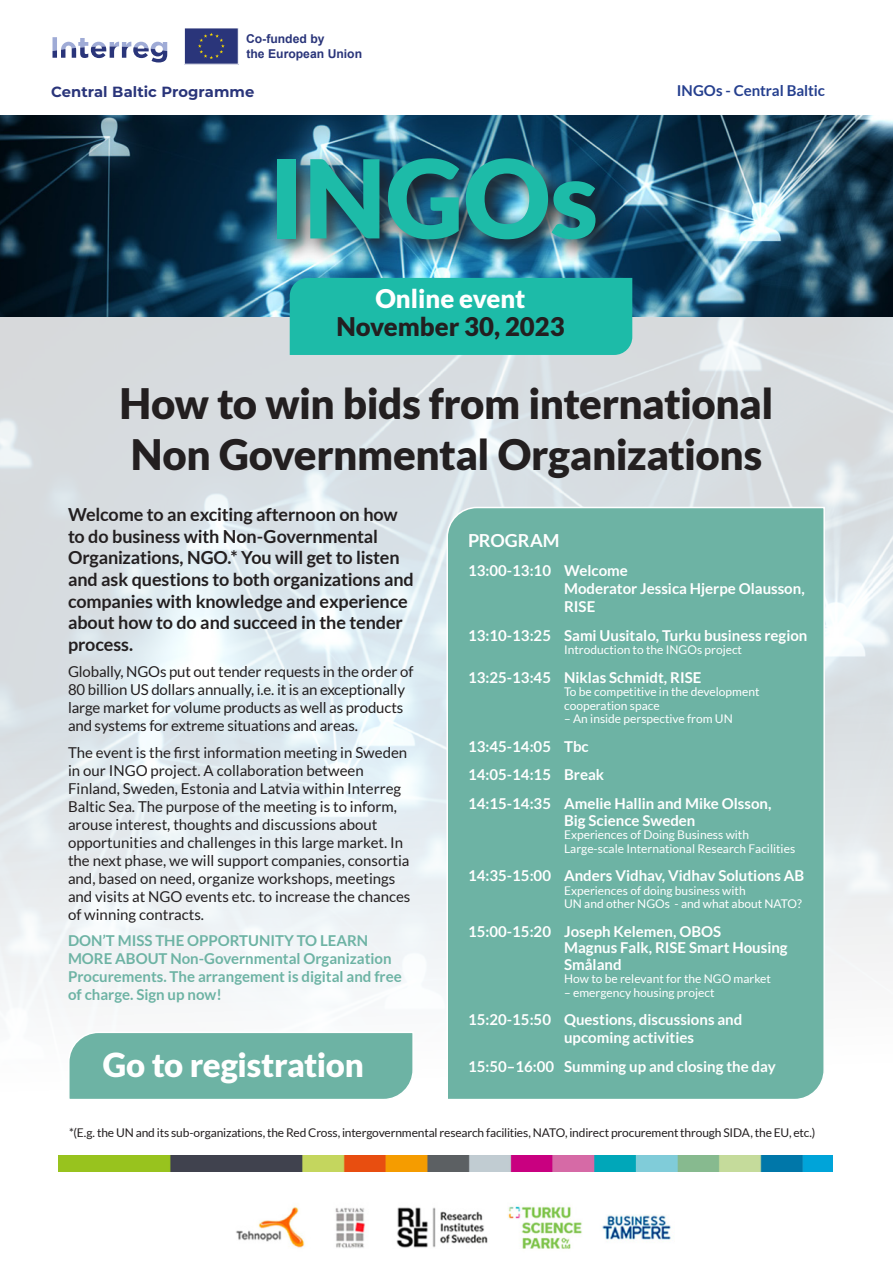
<style>
.page{position:relative;width:893px;height:1263px;background:#fff}
.page>*{position:absolute;margin:0;border:0;box-sizing:border-box;transform-origin:0 0}
.t1{font:900 108.75px "Lato";color:#1dbba8}
.t2{font:900 42px/50.4px "Lato";letter-spacing:-.015em;color:#231f20}
.t3{font:900 33px "Lato";letter-spacing:-.01em;color:#fff}
.t4{font:900 25.65px/27.2px "Lato";color:#231f20;text-align:center}
.t5{font:700 18px/21.6px "Lato";letter-spacing:-.005em;color:#231f20}
.t6{font:700 18px "Lato";color:#fff}
.t7{font:15px/18px "Lato";color:#231f20}
.t8{font:700 15px/18px "Lato";color:#fff}
.t9{font:700 15px/18px "Lato";color:#6db3a4}
.t10{font:700 15px "Lato";letter-spacing:-.005em;color:#253f8e}
.t11{font:700 14.7px "Montserrat";color:#2a357a}
.t12{font:700 12.15px/14.5px "Arial";color:#2a357a}
.t13{font:12px/13.5px "Lato";color:#fff}
.t14{font:12px "Lato";letter-spacing:-.015em;color:#231f20}
.s1{color:#fff}
</style>
<div class="page">
<img style="left:0;top:116px;width:893px;height:1056px">
<svg style="left:53px;top:37px;width:114px;height:25px"></svg>
<svg style="left:184px;top:28px;width:55px;height:37px"></svg>
<img style="left:58px;top:1155px;width:775px;height:16px">
<img style="left:236px;top:1206px;width:435px;height:43px">
<img style="left:267px;top:149px;width:353px;height:115px">
<div style="left:290px;top:278px;width:342px;height:77px;background:#1dbba8"></div>
<div style="left:446px;top:506px;width:380px;height:595px;background:#6db3a4"></div>
<svg style="left:67px;top:1031px;width:348px;height:70px"></svg>
<p class="t12" style="left:246px;top:32px;width:118px">Co-funded by<br>the European Union</p>
<p class="t11" style="left:51px;top:81px;width:205px">Central Baltic Programme</p>
<p class="t1" style="left:269px;top:135px;width:331px">INGOs</p>
<p class="t4" style="left:336px;top:285px;width:230px"><span class="s1">Online event<br></span>November 30, 2023</p>
<p class="t10" style="left:677px;top:82px;width:150px">INGOs - Central Baltic</p>
<p class="t2" style="left:120px;top:378px;width:655px">How to win bids from international<br>Non Governmental Organizations</p>
<p class="t5" style="left:68px;top:504px;width:347px">Welcome to an exciting afternoon on how to do business with Non-Governmental Organizations, NGO.* You will get to listen and ask questions to both organizations and companies with knowledge and experience about how to do and succeed in the tender process.</p>
<p class="t7" style="left:68px;top:663px;width:347px">Globally, NGOs put out tender requests in the order of 80 billion US dollars annually, i.e. it is an exceptionally large market for volume products as well as products and systems for extreme situations and areas.</p>
<p class="t7" style="left:68px;top:743px;width:344px">The event is the first information meeting in Sweden in our INGO project. A collaboration between Finland, Sweden, Estonia and Latvia within Interreg Baltic Sea. The purpose of the meeting is to inform, arouse interest, thoughts and discussions about opportunities and challenges in this large market. In the next phase, we will support companies, consortia and, based on need, organize workshops, meetings and visits at NGO events etc. to increase the chances of winning contracts.</p>
<p class="t9" style="left:68px;top:932px;width:335px">DON’T MISS THE OPPORTUNITY TO LEARN MORE ABOUT Non-Governmental Organization Procurements. The arrangement is digital and free of charge. Sign up now!</p>
<p class="t6" style="left:468px;top:530px;width:93px">PROGRAM</p>
<p class="t8" style="left:564px;top:561px;width:242px;text-indent:-96px">13:00-13:10 Welcome<br>Moderator Jessica Hjerpe Olausson,<br>RISE</p>
<p class="t8" style="left:468px;top:626px;width:341px">13:10-13:25 Sami Uusitalo, Turku business region</p>
<p class="t13" style="left:564px;top:643px;width:179px">Introduction to the INGOs project</p>
<p class="t8" style="left:468px;top:668px;width:235px">13:25-13:45 Niklas Schmidt, RISE</p>
<p class="t13" style="left:564px;top:685px;width:197px">To be competitive in the development cooperation space</p>
<p class="t13" style="left:564px;top:712px;width:170px">– An inside perspective from UN</p>
<p class="t8" style="left:468px;top:737px;width:122px">13:45-14:05 Tbc</p>
<p class="t8" style="left:468px;top:766px;width:138px">14:05-14:15 Break</p>
<p class="t8" style="left:564px;top:795px;width:209px;line-height:16.5px;text-indent:-96px">14:15-14:35 Amelie Hallin and Mike Olsson,<br>Big Science Sweden</p>
<p class="t13" style="left:564px;top:828px;width:233px">Experiences of Doing Business with<br>Large-scale International Research Facilities</p>
<p class="t8" style="left:468px;top:866px;width:338px">14:35-15:00 Anders Vidhav, Vidhav Solutions AB</p>
<p class="t13" style="left:564px;top:883px;width:239px">Experiences of doing business with<br>UN and other NGOs - and what about NATO?</p>
<p class="t8" style="left:564px;top:923px;width:225px;line-height:16.5px;text-indent:-96px">15:00-15:20 Joseph Kelemen, OBOS<br>Magnus Falk, RISE Smart Housing<br>Småland</p>
<p class="t13" style="left:564px;top:972px;width:208px">How to be relevant for the NGO market</p>
<p class="t13" style="left:564px;top:986px;width:152px">– emergency housing project</p>
<p class="t8" style="left:564px;top:1011px;width:180px;text-indent:-96px">15:20-15:50 Questions, discussions and upcoming activities</p>
<p class="t8" style="left:468px;top:1057px;width:309px">15:50–16:00 Summing up and closing the day</p>
<p class="t3" style="left:103px;top:1045px;width:263px">Go to registration</p>
<p class="t14" style="left:69px;top:1126px;width:748px">*(E.g. the UN and its sub-organizations, the Red Cross, intergovernmental research facilities, NATO, indirect procurement through SIDA, the EU, etc.)</p>
</div>
